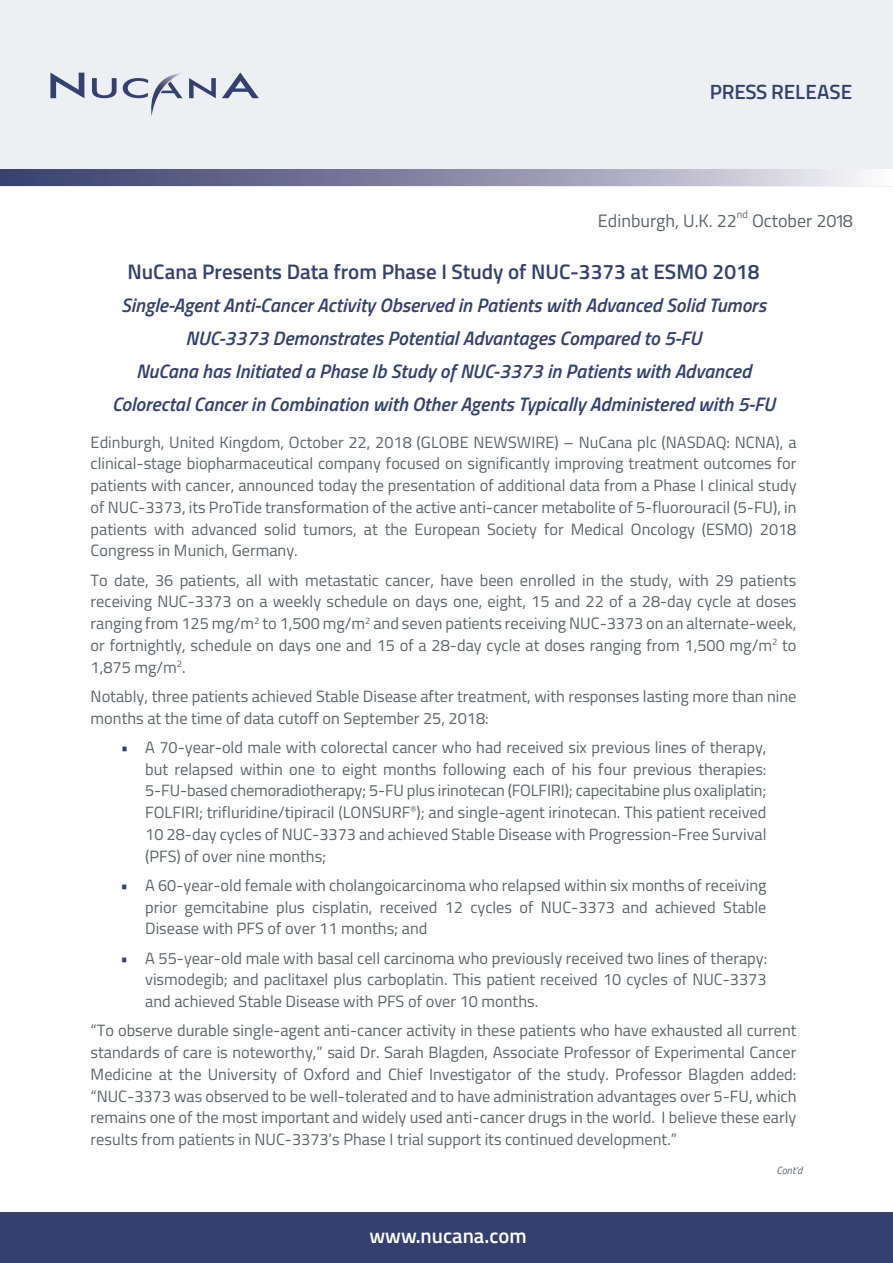
<style>
.page{position:relative;width:893px;height:1263px;background:#fff}
.page>*{position:absolute;margin:0;border:0;box-sizing:border-box;transform-origin:0 0}
.t1{font:600 21px "Titillium Web";color:#34406f}
.t2{font:600 20.7px "Titillium Web";color:#fff}
.t3{font:600 20.7px "Titillium Web";color:#34406f}
.t4{font:italic 600 19.5px/33px "Titillium Web";color:#34406f;text-align:center}
.t5{font:18px "Titillium Web";color:#5c6569}
.t6{font:16.35px/21.8px "Titillium Web";color:#5c6569;text-align:justify}
.t7{font:italic 10.5px "Titillium Web";color:#5c6569}
.t8{font:10.5px "Titillium Web";color:#5c6569}
.s1{color:#34406f}
</style>
<div class="page">
<div style="left:0;top:0;width:893px;height:186px;background:#edf0f2"></div>
<div style="left:0;top:1212px;width:893px;height:51px;background:#34406f"></div>
<svg style="left:0;top:169px;width:893px;height:17px;background:#8f8fab"></svg>
<svg style="left:92px;top:78px;width:25px;height:20px"></svg>
<svg style="left:50px;top:73px;width:34px;height:25px"></svg>
<svg style="left:222px;top:72px;width:37px;height:26px"></svg>
<svg style="left:123px;top:73px;width:93px;height:43px"></svg>
<p class="t3" style="left:710px;top:76px;width:144px">PRESS RELEASE</p>
<p class="t5" style="left:598px;top:208px;width:140px">Edinburgh, U.K. 22</p>
<p class="t8" style="left:737px;top:207px;width:13px">nd</p>
<p class="t5" style="left:752px;top:208px;width:103px">October 2018</p>
<p class="t1" style="left:127px;top:256px;width:634px">NuCana Presents Data from Phase I Study of NUC-3373 at ESMO 2018</p>
<p class="t4" style="left:112px;top:287px;width:665px">Single-Agent Anti-Cancer Activity Observed in Patients with Advanced Solid Tumors NUC-3373 Demonstrates Potential Advantages Compared to 5-FU<br>NuCana has Initiated a Phase Ib Study of NUC-3373 in Patients with Advanced Colorectal Cancer in Combination with Other Agents Typically Administered with 5-FU</p>
<p class="t6" style="left:91px;top:430px;width:707px">Edinburgh, United Kingdom, October 22, 2018 (GLOBE NEWSWIRE) – NuCana plc (NASDAQ: NCNA), a clinical-stage biopharmaceutical company focused on significantly improving treatment outcomes for patients with cancer, announced today the presentation of additional data from a Phase I clinical study of NUC-3373, its ProTide transformation of the active anti-cancer metabolite of 5-fluorouracil (5-FU), in patients with advanced solid tumors, at the European Society for Medical Oncology (ESMO) 2018<br>Congress in Munich, Germany.</p>
<p class="t6" style="left:91px;top:568px;width:707px">To date, 36 patients, all with metastatic cancer, have been enrolled in the study, with 29 patients receiving NUC-3373 on a weekly schedule on days one, eight, 15 and 22 of a 28-day cycle at doses ranging from 125 mg/m<sup>2</sup> to 1,500 mg/m<sup>2</sup> and seven patients receiving NUC-3373 on an alternate-week, or fortnightly, schedule on days one and 15 of a 28-day cycle at doses ranging from 1,500 mg/m<sup>2</sup> to 1,875 mg/m<sup>2</sup>.</p>
<p class="t6" style="left:91px;top:684px;width:707px">Notably, three patients achieved Stable Disease after treatment, with responses lasting more than nine months at the time of data cutoff on September 25, 2018:</p>
<p class="t6" style="left:145px;top:735px;width:623px;text-indent:-25px"><span class="s1">•</span> A 70-year-old male with colorectal cancer who had received six previous lines of therapy, but relapsed within one to eight months following each of his four previous therapies:<br>5-FU-based chemoradiotherapy; 5-FU plus irinotecan (FOLFIRI); capecitabine plus oxaliplatin; FOLFIRI; trifluridine/tipiracil (LONSURF<sup>®</sup>); and single-agent irinotecan. This patient received 10 28-day cycles of NUC-3373 and achieved Stable Disease with Progression-Free Survival (PFS) of over nine months;</p>
<p class="t6" style="left:145px;top:873px;width:623px;text-indent:-25px"><span class="s1">•</span> A 60-year-old female with cholangoicarcinoma who relapsed within six months of receiving prior gemcitabine plus cisplatin, received 12 cycles of NUC-3373 and achieved Stable Disease with PFS of over 11 months; and</p>
<p class="t6" style="left:145px;top:946px;width:623px;text-indent:-25px"><span class="s1">•</span> A 55-year-old male with basal cell carcinoma who previously received two lines of therapy: vismodegib; and paclitaxel plus carboplatin. This patient received 10 cycles of NUC-3373 and achieved Stable Disease with PFS of over 10 months.</p>
<p class="t6" style="left:91px;top:1019px;width:707px">“To observe durable single-agent anti-cancer activity in these patients who have exhausted all current standards of care is noteworthy,” said Dr. Sarah Blagden, Associate Professor of Experimental Cancer Medicine at the University of Oxford and Chief Investigator of the study. Professor Blagden added: “NUC-3373 was observed to be well-tolerated and to have administration advantages over 5-FU, which remains one of the most important and widely used anti-cancer drugs in the world. I believe these early results from patients in NUC-3373’s Phase I trial support its continued development.”</p>
<p class="t2" style="left:369px;top:1220px;width:159px">www.nucana.com</p>
<p class="t7" style="left:776px;top:1162px;width:27px">Cont’d</p>
</div>
